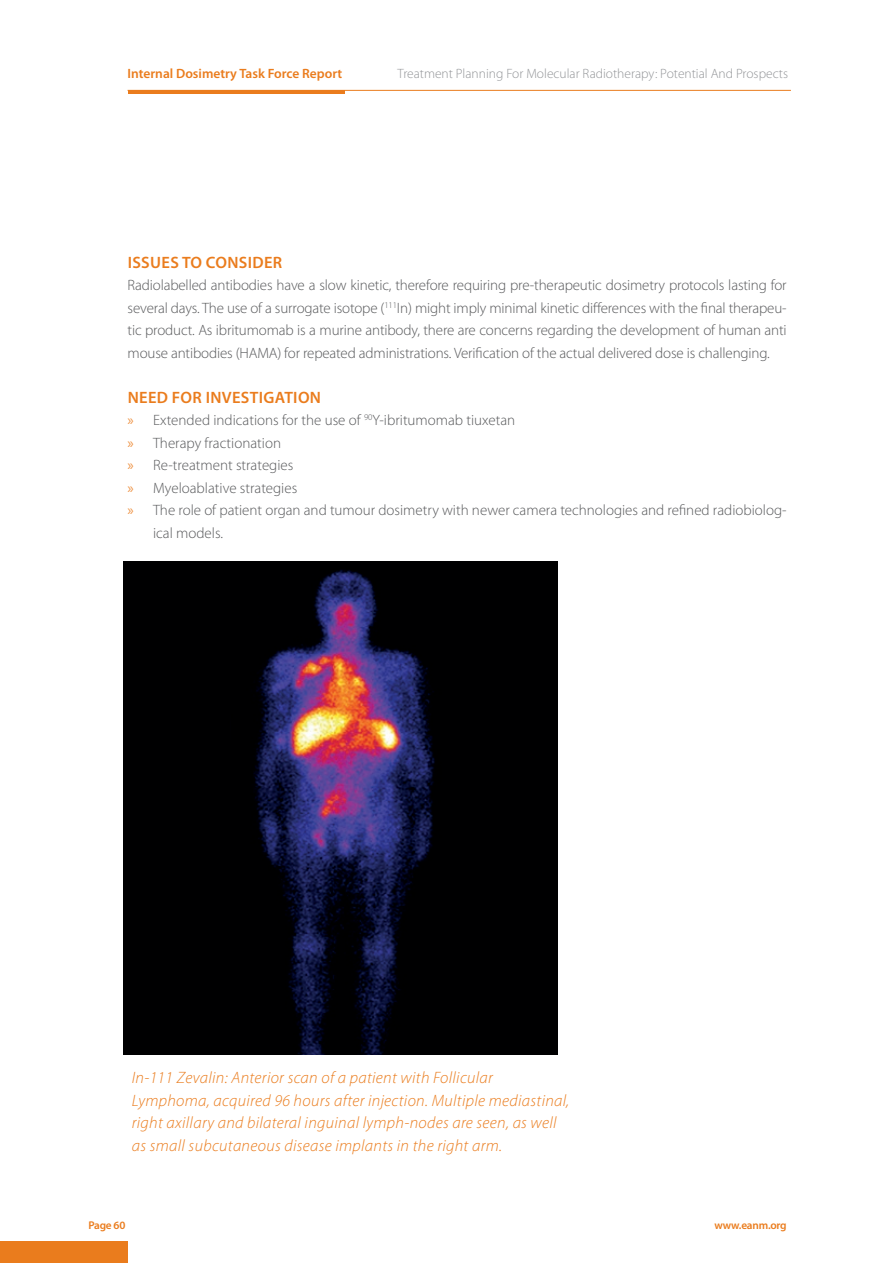
<style>
.page{position:relative;width:893px;height:1263px;background:#fff}
.page>*{position:absolute;margin:0;border:0;box-sizing:border-box;transform-origin:0 0}
.t1{font:italic 300 16.5px/22.5px "Myriad Pro";letter-spacing:.02em;color:#ea7c1d}
.t2{font:600 16.5px "Myriad Pro";letter-spacing:.02em;color:#ea7c1d}
.t3{font:300 15px/22.5px "Myriad Pro";color:#57585a;text-align:justify}
.t4{font:300 13.5px "Myriad Pro";color:#939598}
.t5{font:600 13.5px "Myriad Pro";color:#ea7c1d}
.t6{font:600 11.25px "Myriad Pro";letter-spacing:-.02em;color:#ea7c1d}
.s1{font-weight:400;color:#ee9345}
</style>
<div class="page">
<div style="left:0;top:1242px;width:128px;height:21px;background:#ea7c1d"></div>
<hr style="left:128px;top:90px;width:663px;height:1px;background:#ea7c1d">
<hr style="left:128px;top:90px;width:216px;height:3px;background:#ea7c1d">
<img style="left:123px;top:561px;width:435px;height:493px">
<p class="t5" style="left:128px;top:65px;width:216px">Internal Dosimetry Task Force Report</p>
<p class="t4" style="left:398px;top:66px;width:392px">Treatment Planning For Molecular Radiotherapy: Potential And Prospects</p>
<p class="t2" style="left:128px;top:251px;width:156px">ISSUES TO CONSIDER</p>
<p class="t3" style="left:128px;top:274px;width:661px">Radiolabelled antibodies have a slow kinetic, therefore requiring pre-therapeutic dosimetry protocols lasting for several days. The use of a surrogate isotope (<sup>111</sup>In) might imply minimal kinetic differences with the final therapeu&shy;tic product. As ibritumomab is a murine antibody, there are concerns regarding the development of human anti mouse antibodies (HAMA) for repeated administrations. Verification of the actual delivered dose is challenging.</p>
<p class="t2" style="left:128px;top:386px;width:195px">NEED FOR INVESTIGATION</p>
<p class="t3" style="left:128px;top:409px;width:389px"><span class="s1">»</span> Extended indications for the use of <sup>90</sup>Y-ibritumomab tiuxetan</p>
<p class="t3" style="left:128px;top:431px;width:155px"><span class="s1">»</span> Therapy fractionation</p>
<p class="t3" style="left:128px;top:454px;width:167px"><span class="s1">»</span> Re-treatment strategies</p>
<p class="t3" style="left:128px;top:476px;width:171px"><span class="s1">»</span> Myeloablative strategies</p>
<p class="t3" style="left:128px;top:499px;width:661px"><span class="s1">»</span> The role of patient organ and tumour dosimetry with newer camera technologies and refined radiobiolog-</p>
<p class="t3" style="left:153px;top:521px;width:72px">ical models.</p>
<p class="t1" style="left:132px;top:1066px;width:439px">In-111 Zevalin: Anterior scan of a patient with Follicular Lymphoma, acquired 96 hours after injection. Multiple mediastinal, right axillary and bilateral inguinal lymph-nodes are seen, as well as small subcutaneous disease implants in the right arm.</p>
<p class="t6" style="left:88px;top:1218px;width:39px">Page 60</p>
<p class="t6" style="left:714px;top:1218px;width:74px">www.eanm.org</p>
</div>
